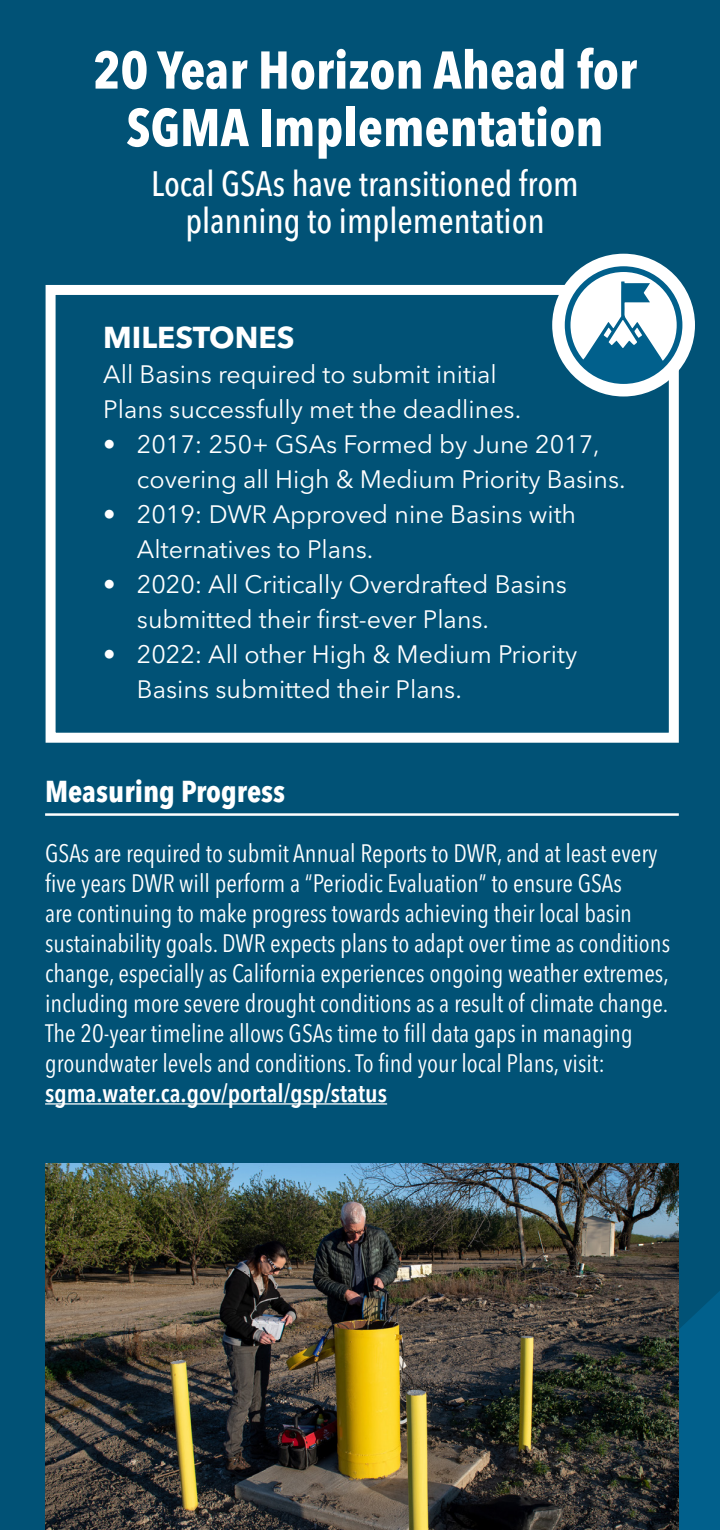
<style>
.page{position:relative;width:720px;height:1530px;background:#015276}
.page>*{position:absolute;margin:0;border:0;box-sizing:border-box;transform-origin:0 0}
.t1{font:700 condensed 52.5px/57.5px "Avenir Next LT Pro";color:#fff;text-align:center}
.t2{font:500 condensed 35px/37.5px "Avenir Next LT Pro";color:#fff;text-align:center}
.t3{font:700 condensed 30px "Avenir Next LT Pro";color:#fff}
.t4{font:700 30px "Avenir Next LT Pro";color:#fff}
.t5{font:condensed 25px/30px "Avenir Next LT Pro";color:#fff}
.t6{font:25px/35px "Avenir Next LT Pro";color:#fff}
.s1{font-weight:600}
</style>
<div class="page">
<div style="left:46px;top:285px;width:633px;height:458px;border:10px solid #fff"></div>
<hr style="left:45px;top:813px;width:634px;height:3px;background:#fff">
<hr style="left:45px;top:1103px;width:342px;height:2px;background:#fff">
<img style="left:46px;top:1164px;width:633px;height:366px">
<div style="left:552px;top:254px;width:143px;height:143px;background:#fff;border-radius:50%"></div>
<svg style="left:565px;top:266px;width:117px;height:118px"></svg>
<p class="t1" style="left:93px;top:41px;width:545px">20 Year Horizon Ahead for<br>SGMA Implementation</p>
<p class="t2" style="left:151px;top:165px;width:429px">Local GSAs have transitioned from planning to implementation</p>
<p class="t4" style="left:103px;top:319px;width:193px">MILESTONES</p>
<p class="t6" style="left:103px;top:357px;width:420px">All Basins required to submit initial<br>Plans successfully met the deadlines.</p>
<p class="t6" style="left:137px;top:427px;width:490px;text-indent:-34px">• 2017: 250+ GSAs Formed by June 2017, covering all High &amp; Medium Priority Basins.</p>
<p class="t6" style="left:137px;top:497px;width:441px;text-indent:-34px">• 2019: DWR Approved nine Basins with<br>Alternatives to Plans.</p>
<p class="t6" style="left:137px;top:567px;width:431px;text-indent:-34px">• 2020: All Critically Overdrafted Basins submitted their first-ever Plans.</p>
<p class="t6" style="left:137px;top:637px;width:442px;text-indent:-34px">• 2022: All other High &amp; Medium Priority<br>Basins submitted their Plans.</p>
<p class="t3" style="left:45px;top:773px;width:241px">Measuring Progress</p>
<p class="t5" style="left:45px;top:838px;width:627px">GSAs are required to submit Annual Reports to DWR, and at least every five years DWR will perform a “Periodic Evaluation” to ensure GSAs<br>are continuing to make progress towards achieving their local basin sustainability goals. DWR expects plans to adapt over time as conditions change, especially as California experiences ongoing weather extremes, including more severe drought conditions as a result of climate change.<br>The 20-year timeline allows GSAs time to fill data gaps in managing groundwater levels and conditions. To find your local Plans, visit: <span class="s1">sgma.water.ca.gov/portal/gsp/status</span></p>
</div>
